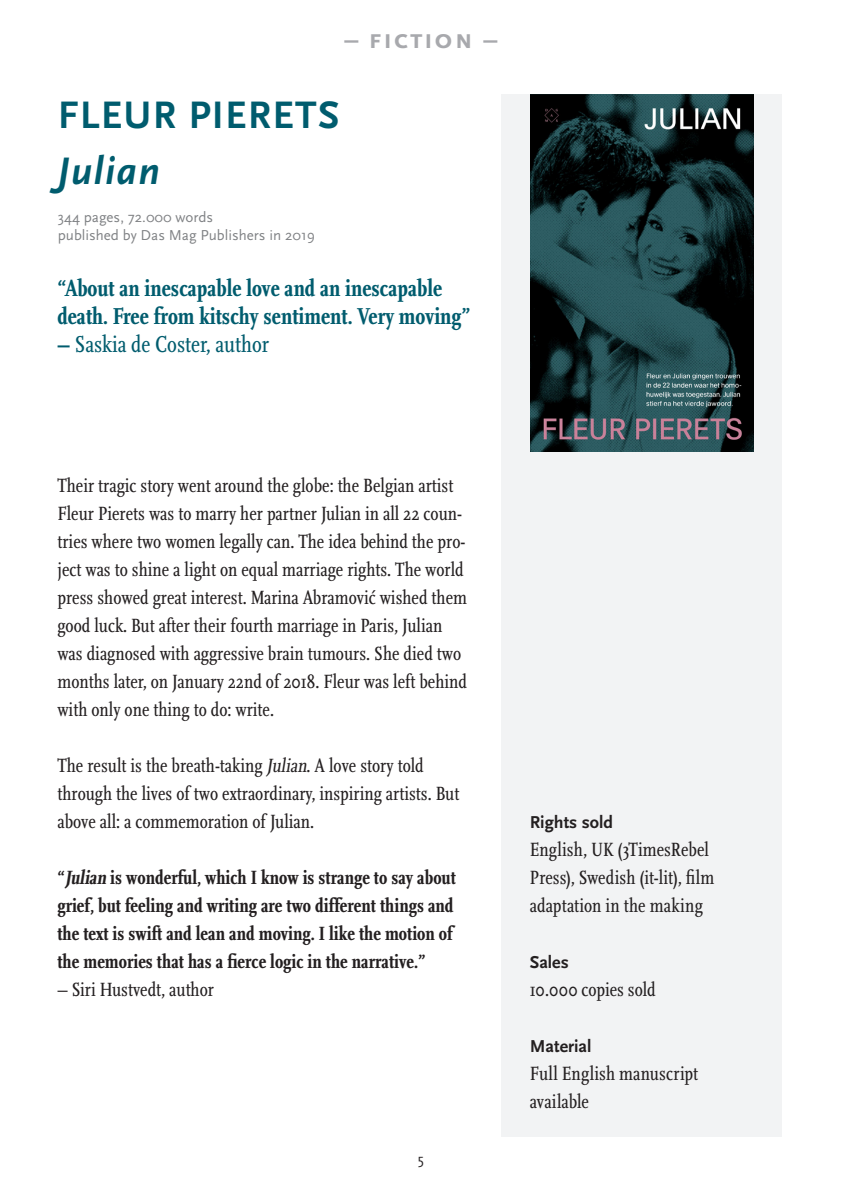
<style>
.page{position:relative;width:842px;height:1191px;background:#fff}
.page>*{position:absolute;margin:0;border:0;box-sizing:border-box;transform-origin:0 0}
.auteursnaam___titel{font:700 40px "Scala Sans Pro";letter-spacing:.03em;color:#005c6e}
.titel{font:italic 700 40px "Scala Sans Pro";letter-spacing:.03em;color:#005c6e}
.t1{font:700 28px "Scala Sans Pro";letter-spacing:.06em;color:#a8a9ad}
.QUOTE_KLEUR{font:700 condensed 24px/28px "Scala Pro";color:#005c6e}
.QUOTE_KLEUR-2{font:condensed 24px "Scala Pro";color:#005c6e}
.t2{font:condensed 20px/28px "Scala Pro";color:#231f20}
.t3{font:700 condensed 20px/28px "Scala Pro";color:#231f20}
.t4{font:18px "Scala Sans Bold LF";color:#231f20}
.INFO{font:15px "Scala Sans";color:#808285}
.t5{font:15px "Scala Sans";color:#231f20}
.s1{font-weight:700}
.s2{font-style:italic}
</style>
<div class="page">
<div style="left:501px;top:94px;width:281px;height:1042px;background:#f2f3f4"></div>
<img style="left:530px;top:94px;width:223px;height:357px">
<p class="t1" style="left:344px;top:23px;width:154px">– fiction –</p>
<p class="auteursnaam___titel" style="left:58px;top:92px;width:283px">FLEUR PIERETS</p>
<p class="titel" style="left:58px;top:148px;width:103px">Julian</p>
<p class="INFO" style="left:58px;top:209px;width:157px">344 pages, 72.000 words</p>
<p class="INFO" style="left:58px;top:227px;width:259px">published by Das Mag Publishers in 2019</p>
<p class="QUOTE_KLEUR" style="left:57px;top:274px;width:415px">“About an inescapable love and an inescapable death. Free from kitschy sentiment. Very moving”</p>
<p class="QUOTE_KLEUR-2" style="left:57px;top:330px;width:213px"><span class="s1">–</span> Saskia de Coster, author</p>
<p class="t2" style="left:57px;top:471px;width:411px">Their tragic story went around the globe: the Belgian artist Fleur Pierets was to marry her partner Julian in all 22 coun&shy;tries where two women legally can. The idea behind the pro&shy;ject was to shine a light on equal marriage rights. The world press showed great interest. Marina Abramović wished them good luck. But after their fourth marriage in Paris, Julian was diagnosed with aggressive brain tumours. She died two months later, on January 22nd of 2018. Fleur was left behind with only one thing to do: write.</p>
<p class="t2" style="left:57px;top:751px;width:403px">The result is the breath-taking <span class="s2">Julian</span>. A love story told through the lives of two extraordinary, inspiring artists. But above all: a commemoration of Julian.</p>
<p class="t3" style="left:57px;top:863px;width:400px">“<span class="s2">Julian</span> is wonderful, which I know is strange to say about grief, but feeling and writing are two different things and the text is swift and lean and moving. I like the motion of the memories that has a fierce logic in the narrative.”</p>
<p class="t2" style="left:57px;top:975px;width:158px">– Siri Hustvedt, author</p>
<p class="t5" style="left:418px;top:1151px;width:8px">5</p>
<p class="t4" style="left:530px;top:812px;width:85px">Rights sold</p>
<p class="t2" style="left:530px;top:835px;width:186px">English, UK (3TimesRebel<br>Press), Swedish (it-lit), film adaptation in the making</p>
<p class="t4" style="left:530px;top:952px;width:40px">Sales</p>
<p class="t2" style="left:530px;top:975px;width:127px">10.000 copies sold</p>
<p class="t4" style="left:530px;top:1036px;width:63px">Material</p>
<p class="t2" style="left:530px;top:1059px;width:170px">Full English manuscript available</p>
</div>
